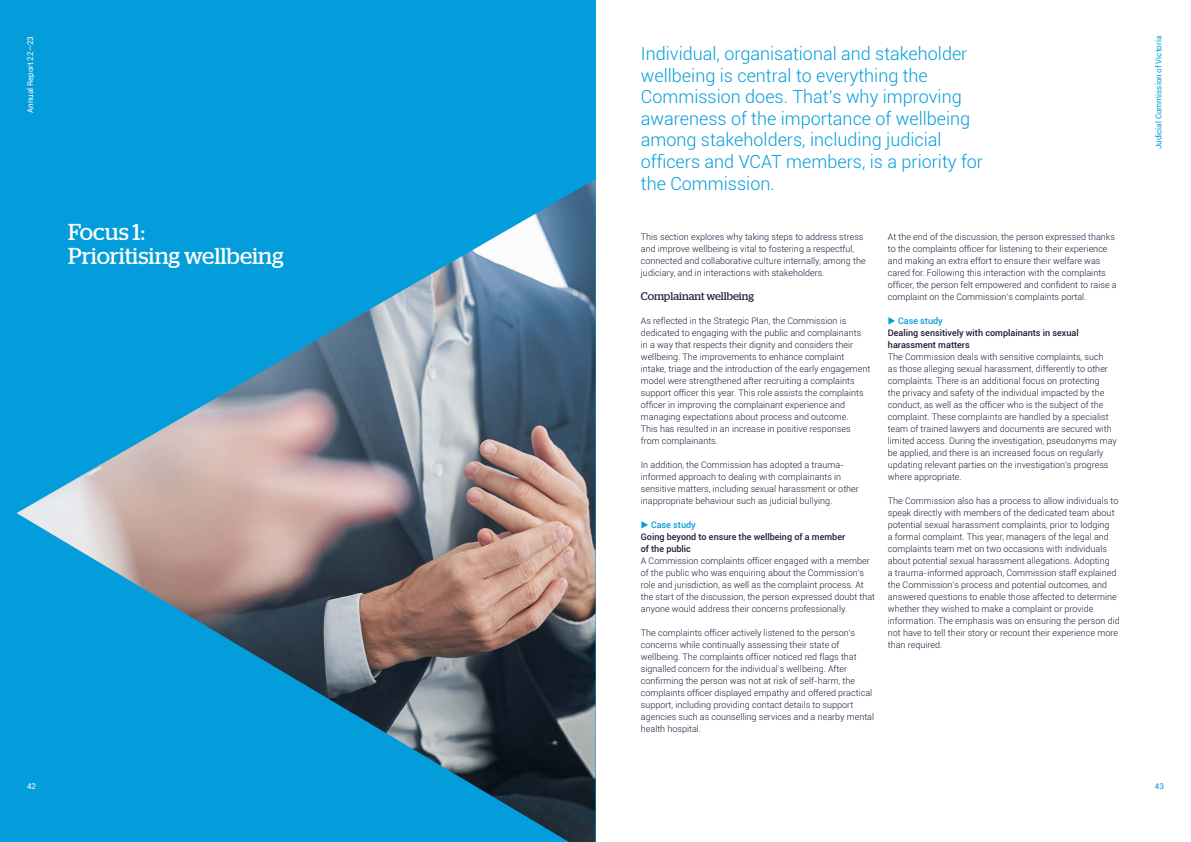
<style>
.page{position:relative;width:1191px;height:842px;background:#fff}
.page>*{position:absolute;margin:0;border:0;box-sizing:border-box;transform-origin:0 0}
.t1{font:23px/24px "Stag";color:#fff}
.t2{font:300 18px/21.6px "Roboto";color:#029dda}
.t3{font:11px "Stag";color:#1e1a39}
.t4{font:300 9px/12px "Roboto";color:#1e1a39}
.t5{font:500 9px/12px "Roboto";color:#1e1a39}
.t6{font:8px "Roboto";color:#029dda}
.t7{font:8px "Roboto";color:#fff}
.s1{color:#029dda}
</style>
<div class="page">
<div style="left:0;top:0;width:595px;height:842px;background:#029dda"></div>
<img style="left:17px;top:179px;width:578px;height:663px">
<p class="t7" style="left:25px;top:113px;width:79px;rotate:-90deg">Annual Report 22—23</p>
<h1 class="t1" style="left:68px;top:220px;width:217px">Focus 1:<br>Prioritising wellbeing</h1>
<p class="t7" style="left:27px;top:781px;width:11px">42</p>
<p class="t2" style="left:641px;top:42px;width:343px">Individual, organisational and stakeholder wellbeing is central to everything the Commission does. That’s why improving awareness of the importance of wellbeing among stakeholders, including judicial officers and VCAT members, is a priority for the Commission.</p>
<p class="t4" style="left:641px;top:231px;width:226px">This section explores why taking steps to address stress and improve wellbeing is vital to fostering a respectful, connected and collaborative culture internally, among the judiciary, and in interactions with stakeholders.</p>
<p class="t3" style="left:641px;top:290px;width:115px">Complainant wellbeing</p>
<p class="t4" style="left:641px;top:315px;width:231px">As reflected in the Strategic Plan, the Commission is dedicated to engaging with the public and complainants in a way that respects their dignity and considers their wellbeing. The improvements to enhance complaint intake, triage and the introduction of the early engagement model were strengthened after recruiting a complaints support officer this year. This role assists the complaints officer in improving the complainant experience and managing expectations about process and outcome.<br>This has resulted in an increase in positive responses from complainants.</p>
<p class="t4" style="left:641px;top:458px;width:220px">In addition, the Commission has adopted a trauma&shy;informed approach to dealing with complainants in sensitive matters, including sexual harassment or other inappropriate behaviour such as judicial bullying.</p>
<p class="t5" style="left:641px;top:518px;width:206px"><span class="s1">◆ Case study<br></span>Going beyond to ensure the wellbeing of a member of the public</p>
<p class="t4" style="left:641px;top:554px;width:236px">A Commission complaints officer engaged with a member of the public who was enquiring about the Commission’s role and jurisdiction, as well as the complaint process. At the start of the discussion, the person expressed doubt that anyone would address their concerns professionally.</p>
<p class="t4" style="left:641px;top:626px;width:235px">The complaints officer actively listened to the person’s concerns while continually assessing their state of wellbeing. The complaints officer noticed red flags that signalled concern for the individual’s wellbeing. After confirming the person was not at risk of self-harm, the complaints officer displayed empathy and offered practical support, including providing contact details to support agencies such as counselling services and a nearby mental health hospital.</p>
<p class="t4" style="left:888px;top:230px;width:230px">At the end of the discussion, the person expressed thanks to the complaints officer for listening to their experience and making an extra effort to ensure their welfare was cared for. Following this interaction with the complaints officer, the person felt empowered and confident to raise a complaint on the Commission’s complaints portal.</p>
<p class="t5" style="left:888px;top:314px;width:192px"><span class="s1">◆ Case study<br></span>Dealing sensitively with complainants in sexual harassment matters</p>
<p class="t4" style="left:888px;top:350px;width:231px">The Commission deals with sensitive complaints, such<br>as those alleging sexual harassment, differently to other complaints. There is an additional focus on protecting<br>the privacy and safety of the individual impacted by the conduct, as well as the officer who is the subject of the complaint. These complaints are handled by a specialist team of trained lawyers and documents are secured with limited access. During the investigation, pseudonyms may be applied, and there is an increased focus on regularly updating relevant parties on the investigation’s progress where appropriate.</p>
<p class="t4" style="left:888px;top:494px;width:233px">The Commission also has a process to allow individuals to speak directly with members of the dedicated team about potential sexual harassment complaints, prior to lodging<br>a formal complaint. This year, managers of the legal and complaints team met on two occasions with individuals about potential sexual harassment allegations. Adopting<br>a trauma-informed approach, Commission staff explained the Commission’s process and potential outcomes, and answered questions to enable those affected to determine whether they wished to make a complaint or provide information. The emphasis was on ensuring the person did not have to tell their story or recount their experience more than required.</p>
<p class="t6" style="left:1153px;top:149px;width:115px;rotate:-90deg">Judicial Commission of Victoria</p>
<p class="t6" style="left:1154px;top:781px;width:11px">43</p>
</div>
